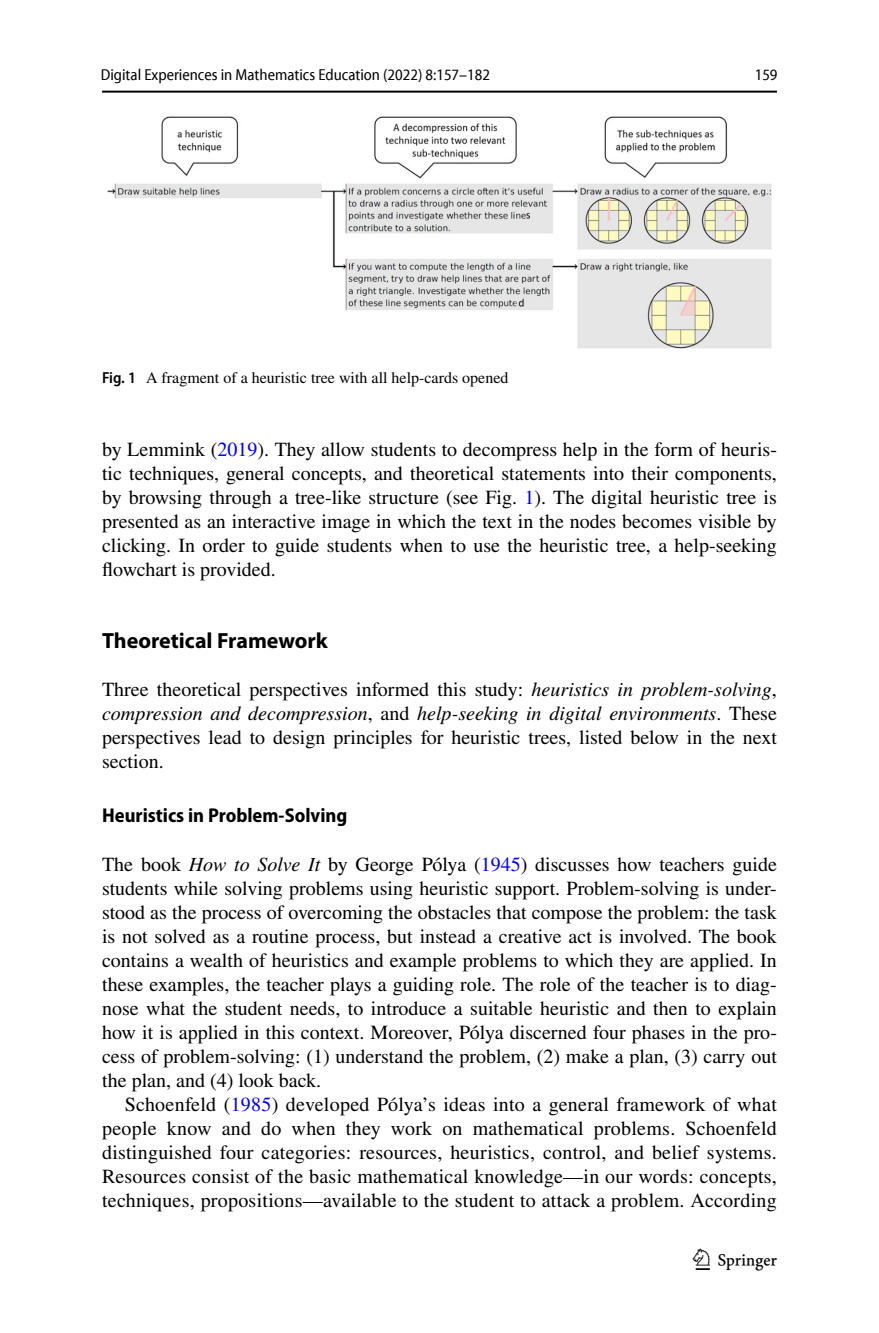
<style>
.page{position:relative;width:879px;height:1333px;background:#fff}
.page>*{position:absolute;margin:0;border:0;box-sizing:border-box;transform-origin:0 0}
.t1{font:30px "Springnew Regular 3";color:#000}
.t2{font:700 22px "Myriad Pro";color:#000}
.t3{font:20px/24px "STIX";color:#000;text-align:justify}
.t4{font:700 semi-condensed 20px "Myriad Pro";color:#000}
.t5{font:16px "Myriad Pro Unic Semi Condensed 2";color:#000}
.t6{font:16px "STIX";color:#000}
.s1{font-family:"Myriad Pro";font-weight:600;font-stretch:semi-condensed}
.s2{color:#00f}
.s3{font-style:italic}
</style>
<div class="page">
<hr style="left:102px;top:91px;width:675px;height:2px;background:#000">
<img style="left:108px;top:116px;width:663px;height:232px">
<p class="t5" style="left:101px;top:69px;width:391px">Digital Experiences in Mathematics Education (2022) 8:157–182</p>
<p class="t5" style="left:755px;top:69px;width:24px">159</p>
<p class="t6" style="left:102px;top:366px;width:408px"><span class="s1">Fig. 1</span> A fragment of a heuristic tree with all help-cards opened</p>
<p class="t3" style="left:102px;top:439px;width:676px">by Lemmink (<span class="s2">2019</span>). They allow students to decompress help in the form of heuris&shy;tic techniques, general concepts, and theoretical statements into their components, by browsing through a tree-like structure (see Fig. <span class="s2">1</span>). The digital heuristic tree is presented as an interactive image in which the text in the nodes becomes visible by clicking. In order to guide students when to use the heuristic tree, a help-seeking flowchart is provided.</p>
<p class="t2" style="left:102px;top:626px;width:227px">Theoretical Framework</p>
<p class="t3" style="left:102px;top:679px;width:676px">Three theoretical perspectives informed this study: <span class="s3">heuristics in problem-solving</span>, <span class="s3">compression and decompression</span>, and <span class="s3">help-seeking in digital environments</span>. These perspectives lead to design principles for heuristic trees, listed below in the next section.</p>
<p class="t4" style="left:102px;top:804px;width:247px">Heuristics in Problem‑Solving</p>
<p class="t3" style="left:102px;top:853px;width:676px">The book <span class="s3">How to Solve It</span> by George Pólya (<span class="s2">1945</span>) discusses how teachers guide students while solving problems using heuristic support. Problem-solving is under&shy;stood as the process of overcoming the obstacles that compose the problem: the task is not solved as a routine process, but instead a creative act is involved. The book contains a wealth of heuristics and example problems to which they are applied. In these examples, the teacher plays a guiding role. The role of the teacher is to diag&shy;nose what the student needs, to introduce a suitable heuristic and then to explain how it is applied in this context. Moreover, Pólya discerned four phases in the pro&shy;cess of problem-solving: (1) understand the problem, (2) make a plan, (3) carry out the plan, and (4) look back.</p>
<p class="t3" style="left:102px;top:1093px;width:676px;text-indent:23px">Schoenfeld (<span class="s2">1985</span>) developed Pólya’s ideas into a general framework of what people know and do when they work on mathematical problems. Schoenfeld distinguished four categories: resources, heuristics, control, and belief systems.<br>Resources consist of the basic mathematical knowledge—in our words: concepts, techniques, propositions—available to the student to attack a problem. According</p>
<h1 class="t1" style="left:696px;top:1248px;width:83px">1 3</h1>
</div>
